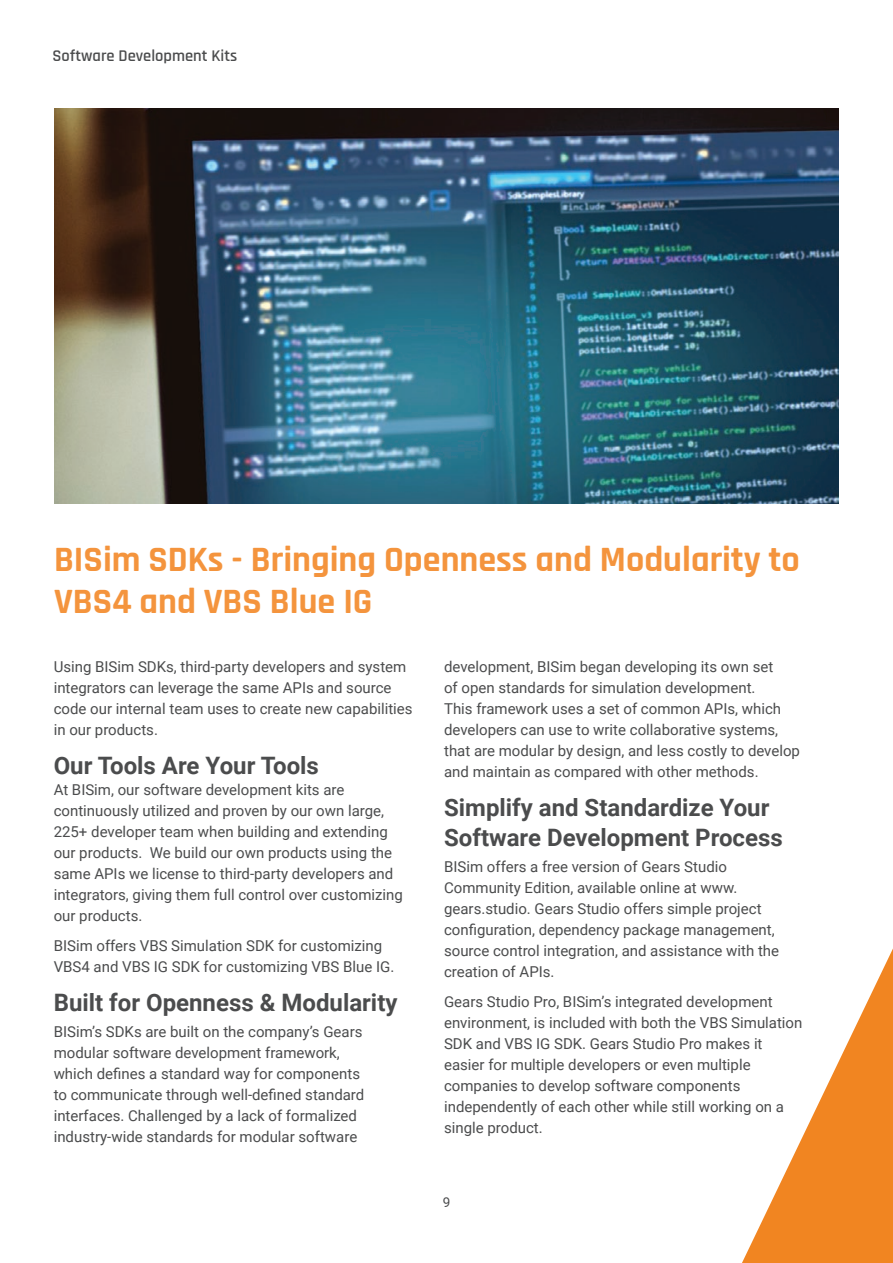
<style>
.page{position:relative;width:893px;height:1263px;background:#fff}
.page>*{position:absolute;margin:0;border:0;box-sizing:border-box;transform-origin:0 0}
.Rajdhani_Orange_Head{font:700 36px/42px "Rajdhani";color:#f4943d}
.SubHead_Roboto{font:700 24px/30px "Roboto";color:#4b4c4d}
.t1{font:600 16.5px "Rajdhani";color:#4b4c4d}
.Text_Roboto{font:15px/21px "Roboto";color:#4b4c4d}
.Text_Roboto_Space_Above{font:15px/21px "Roboto";color:#4b4c4d}
.t2{font:13.5px "Roboto";color:#4b4c4d}
</style>
<div class="page">
<img style="left:54px;top:108px;width:785px;height:395px">
<svg style="left:742px;top:948px;width:151px;height:315px"></svg>
<p class="t1" style="left:52px;top:46px;width:186px">Software Development Kits</p>
<p class="Rajdhani_Orange_Head" style="left:54px;top:540px;width:747px">BISim SDKs - Bringing Openness and Modularity to<br>VBS4 and VBS Blue IG</p>
<p class="Text_Roboto_Space_Above" style="left:54px;top:656px;width:360px">Using BISim SDKs, third-party developers and system integrators can leverage the same APIs and source code our internal team uses to create new capabilities in our products.</p>
<p class="SubHead_Roboto" style="left:54px;top:750px;width:267px">Our Tools Are Your Tools</p>
<p class="Text_Roboto" style="left:54px;top:779px;width:351px">At BISim, our software development kits are continuously utilized and proven by our own large, 225+ developer team when building and extending our products. We build our own products using the same APIs we license to third-party developers and integrators, giving them full control over customizing our products.</p>
<p class="Text_Roboto_Space_Above" style="left:54px;top:935px;width:342px">BISim offers VBS Simulation SDK for customizing<br>VBS4 and VBS IG SDK for customizing VBS Blue IG.</p>
<p class="SubHead_Roboto" style="left:54px;top:987px;width:345px">Built for Openness &amp; Modularity</p>
<p class="Text_Roboto" style="left:54px;top:1020px;width:312px">BISim’s SDKs are built on the company’s Gears modular software development framework, which defines a standard way for components to communicate through well-defined standard interfaces. Challenged by a lack of formalized industry-wide standards for modular software</p>
<p class="Text_Roboto" style="left:444px;top:656px;width:357px">development, BISim began developing its own set<br>of open standards for simulation development.<br>This framework uses a set of common APIs, which developers can use to write collaborative systems, that are modular by design, and less costly to develop and maintain as compared with other methods.</p>
<p class="SubHead_Roboto" style="left:444px;top:792px;width:340px">Simplify and Standardize Your<br>Software Development Process</p>
<p class="Text_Roboto" style="left:444px;top:855px;width:337px">BISim offers a free version of Gears Studio Community Edition, available online at www. gears.studio. Gears Studio offers simple project configuration, dependency package management, source control integration, and assistance with the creation of APIs.</p>
<p class="Text_Roboto_Space_Above" style="left:444px;top:990px;width:360px">Gears Studio Pro, BISim’s integrated development environment, is included with both the VBS Simulation SDK and VBS IG SDK. Gears Studio Pro makes it easier for multiple developers or even multiple companies to develop software components independently of each other while still working on a single product.</p>
<p class="t2" style="left:443px;top:1192px;width:9px">9</p>
</div>
